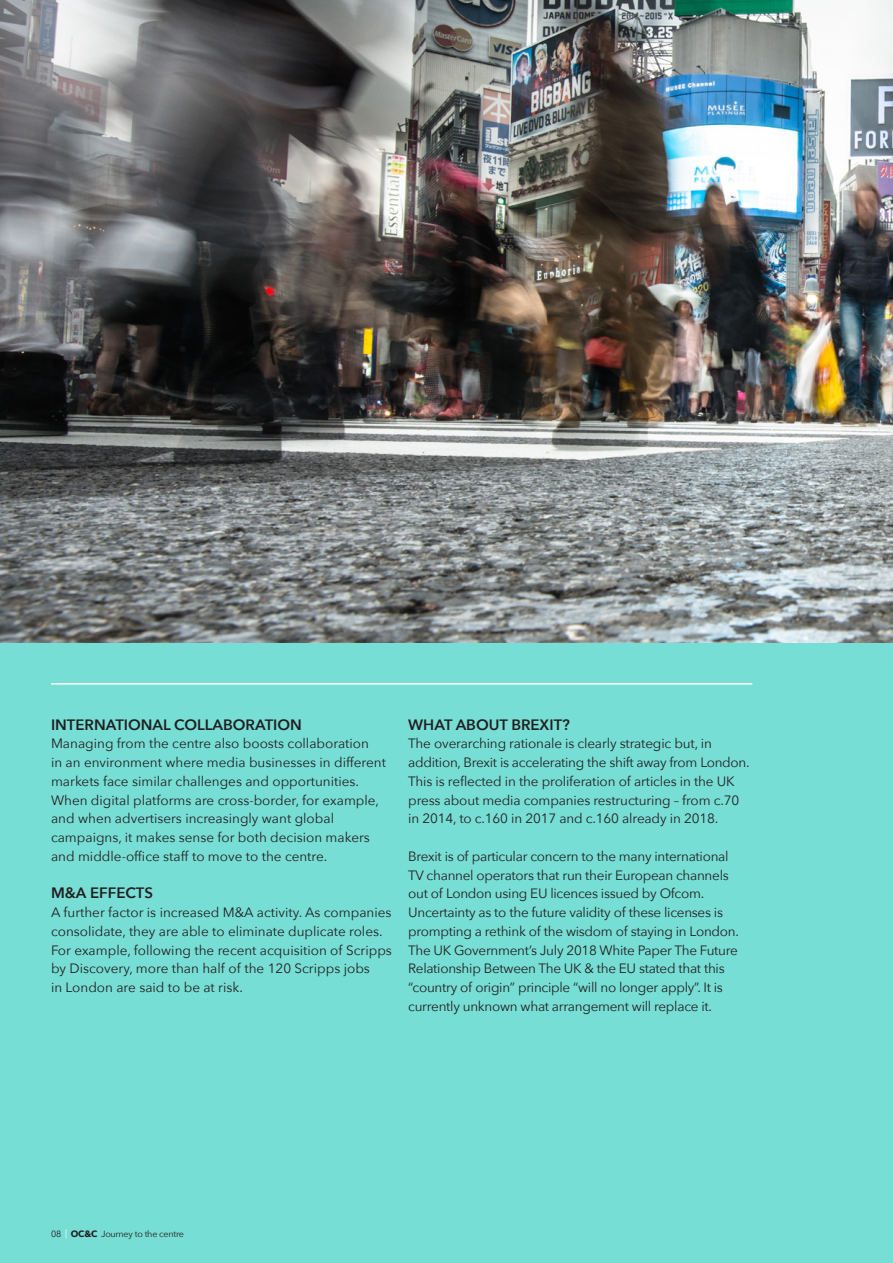
<style>
.page{position:relative;width:893px;height:1263px;background:#fff}
.page>*{position:absolute;margin:0;border:0;box-sizing:border-box;transform-origin:0 0}
.B_Head{font:600 15px "Avenir Next";color:#231f20}
.Body_copy{font:13.5px/18.8px "Avenir Next";letter-spacing:-.01em;color:#231f20}
.t1{font:9px "Avenir Next";letter-spacing:-.025em;color:#231f20}
.s1{font-weight:700}
</style>
<div class="page">
<div style="left:0;top:643px;width:893px;height:620px;background:#77ded5"></div>
<img style="left:0;top:0;width:893px;height:643px">
<hr style="left:51px;top:683px;width:701px;height:1px;background:#fff">
<p class="B_Head" style="left:51px;top:711px;width:252px">INTERNATIONAL COLLABORATION</p>
<p class="Body_copy" style="left:51px;top:734px;width:336px">Managing from the centre also boosts collaboration<br>in an environment where media businesses in different markets face similar challenges and opportunities.<br>When digital platforms are cross-border, for example, and when advertisers increasingly want global campaigns, it makes sense for both decision makers and middle-office staff to move to the centre.</p>
<p class="B_Head" style="left:51px;top:880px;width:103px">M&amp;A EFFECTS</p>
<p class="Body_copy" style="left:51px;top:902px;width:342px">A further factor is increased M&amp;A activity. As companies consolidate, they are able to eliminate duplicate roles.<br>For example, following the recent acquisition of Scripps by Discovery, more than half of the 120 Scripps jobs<br>in London are said to be at risk.</p>
<p class="B_Head" style="left:408px;top:711px;width:163px">WHAT ABOUT BREXIT?</p>
<p class="Body_copy" style="left:408px;top:734px;width:343px">The overarching rationale is clearly strategic but, in addition, Brexit is accelerating the shift away from London.<br>This is reflected in the proliferation of articles in the UK press about media companies restructuring – from c.70 in 2014, to c.160 in 2017 and c.160 already in 2018.</p>
<p class="Body_copy" style="left:408px;top:846px;width:332px">Brexit is of particular concern to the many international TV channel operators that run their European channels out of London using EU licences issued by Ofcom.<br>Uncertainty as to the future validity of these licenses is prompting a rethink of the wisdom of staying in London.<br>The UK Government’s July 2018 White Paper The Future Relationship Between The UK &amp; the EU stated that this “country of origin” principle “will no longer apply”. It is currently unknown what arrangement will replace it.</p>
<p class="t1" style="left:51px;top:1227px;width:135px">08 <sup>|</sup> <span class="s1">OC&amp;C</span> Journey to the centre</p>
</div>
